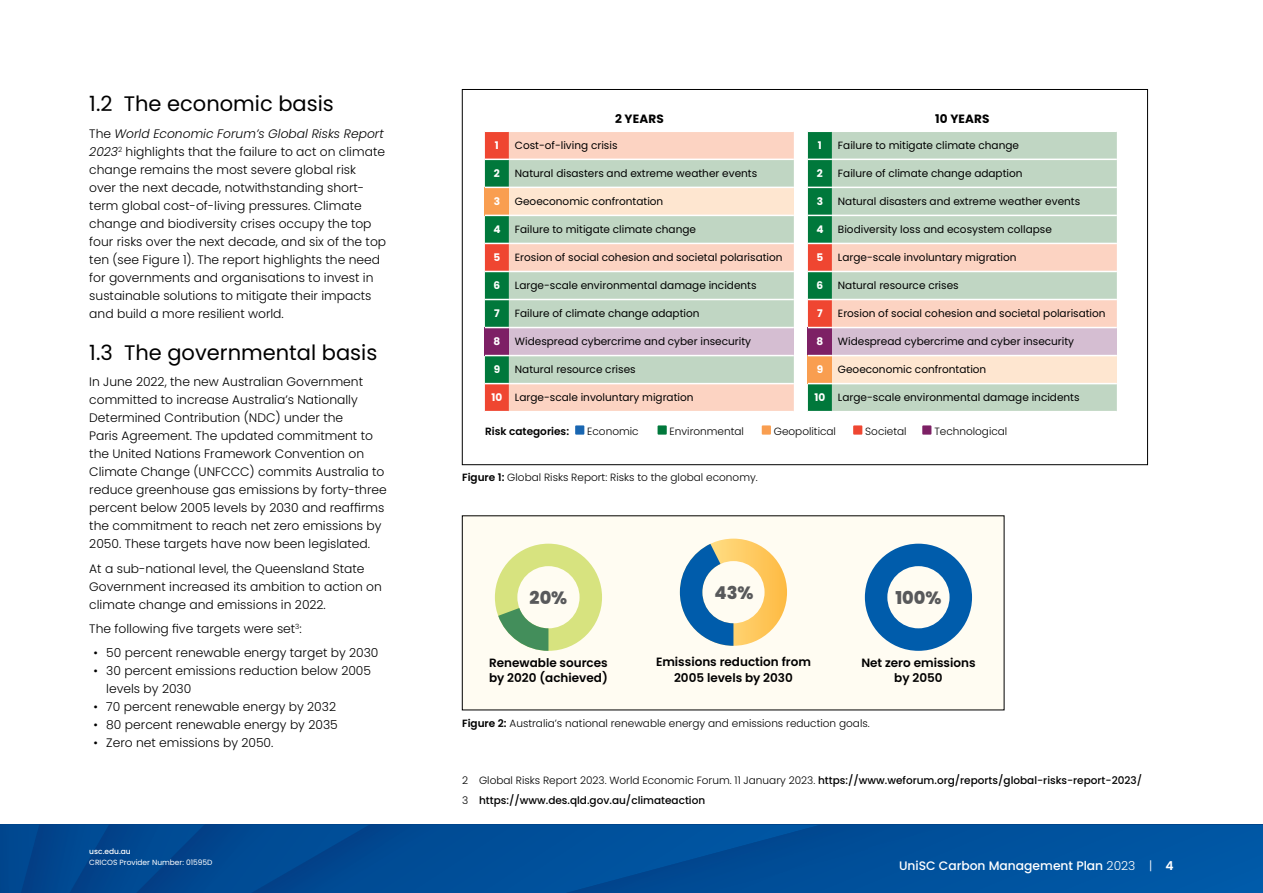
<style>
.page{position:relative;width:1263px;height:893px;background:#fff}
.page>*{position:absolute;margin:0;border:0;box-sizing:border-box;transform-origin:0 0}
.t1{font:21px "Poppins";color:#000}
.t2{font:800 17.7px "Poppins";color:#58595b}
.t3{font:300 12.3px/18px "Poppins";color:#000}
.t4{font:500 12.3px "Poppins";color:#fff}
.t5{font:600 12px/15px "Poppins";color:#000;text-align:center}
.t6{font:700 12px "Poppins";letter-spacing:.01em;color:#000}
.t7{font:10.5px "Poppins";color:#000}
.t8{font:300 10.5px "Poppins";color:#000}
.t9{font:500 10.5px/20px "Poppins";color:#000}
.t10{font:700 10.5px "Poppins";color:#fff}
.t11{font:600 10.5px "Poppins";color:#000}
.t12{font:7.5px "Poppins";color:#fff}
.t13{font:500 7.5px "Poppins";color:#fff}
.s1{font-style:italic}
.s2{font-weight:700;color:#fff}
.s3{font-weight:600}
.s4{font-weight:300}
</style>
<div class="page">
<div style="left:462px;top:516px;width:542px;height:194px;background:#fffcf2"></div>
<div style="left:872px;top:825px;width:391px;height:68px;background:#0054a0"></div>
<div style="left:820px;top:825px;width:52px;height:68px;background:#004e99"></div>
<svg style="left:0;top:825px;width:820px;height:68px;background:#004a94"></svg>
<svg style="left:495px;top:544px;width:107px;height:107px"></svg>
<svg style="left:865px;top:544px;width:107px;height:107px"></svg>
<svg style="left:680px;top:539px;width:107px;height:107px"></svg>
<div style="left:509px;top:132px;width:285px;height:279px;background:#fcd3c2"></div>
<svg style="left:509px;top:160px;width:285px;height:223px;background:#cad6c3"></svg>
<div style="left:509px;top:187px;width:285px;height:28px;background:#fee6d0"></div>
<div style="left:509px;top:328px;width:285px;height:28px;background:#d5bed2"></div>
<hr style="left:509px;top:159px;width:285px;height:1px;background:#fff">
<hr style="left:509px;top:187px;width:285px;height:1px;background:#fff">
<hr style="left:509px;top:215px;width:285px;height:1px;background:#fff">
<hr style="left:509px;top:243px;width:285px;height:1px;background:#fff">
<hr style="left:509px;top:271px;width:285px;height:1px;background:#fff">
<hr style="left:509px;top:299px;width:285px;height:1px;background:#fff">
<hr style="left:509px;top:327px;width:285px;height:1px;background:#fff">
<hr style="left:509px;top:355px;width:285px;height:1px;background:#fff">
<hr style="left:509px;top:383px;width:285px;height:1px;background:#fff">
<svg style="left:485px;top:132px;width:24px;height:279px;background:#746c48"></svg>
<svg style="left:808px;top:132px;width:309px;height:279px;background:#cccebe"></svg>
<div style="left:575px;top:425px;width:9px;height:10px;background:#1966b1"></div>
<div style="left:657px;top:425px;width:10px;height:10px;background:#00783b"></div>
<div style="left:762px;top:425px;width:9px;height:10px;background:#f99e50"></div>
<div style="left:853px;top:425px;width:9px;height:10px;background:#ef4631"></div>
<div style="left:922px;top:425px;width:9px;height:10px;background:#7d2065"></div>
<h1 class="t1" style="left:89px;top:92px;width:246px">1.2 The economic basis</h1>
<p class="t3" style="left:89px;top:125px;width:298px">The <span class="s1">World Economic Forum’s Global Risks Report 2023</span><sup>2</sup> highlights that the failure to act on climate change remains the most severe global risk<br>over the next decade, notwithstanding short&shy;term global cost-of-living pressures. Climate change and biodiversity crises occupy the top four risks over the next decade, and six of the top ten (see Figure 1). The report highlights the need for governments and organisations to invest in sustainable solutions to mitigate their impacts and build a more resilient world.</p>
<h1 class="t1" style="left:89px;top:340px;width:290px">1.3 The governmental basis</h1>
<p class="t3" style="left:89px;top:373px;width:299px">In June 2022, the new Australian Government committed to increase Australia’s Nationally Determined Contribution (NDC) under the<br>Paris Agreement. The updated commitment to the United Nations Framework Convention on Climate Change (UNFCCC) commits Australia to reduce greenhouse gas emissions by forty-three percent below 2005 levels by 2030 and reaffirms the commitment to reach net zero emissions by 2050. These targets have now been legislated.</p>
<p class="t3" style="left:89px;top:559px;width:294px">At a sub-national level, the Queensland State<br>Government increased its ambition to action on climate change and emissions in 2022.</p>
<p class="t3" style="left:89px;top:620px;width:214px">The following five targets were set<sup>3</sup>:</p>
<p class="t3" style="left:94px;top:644px;width:286px">• 50 percent renewable energy target by 2030</p>
<p class="t3" style="left:106px;top:662px;width:266px;text-indent:-13px">• 30 percent emissions reduction below 2005 levels by 2030</p>
<p class="t3" style="left:94px;top:698px;width:244px">• 70 percent renewable energy by 2032</p>
<p class="t3" style="left:94px;top:716px;width:246px">• 80 percent renewable energy by 2035</p>
<p class="t3" style="left:94px;top:734px;width:181px">• Zero net emissions by 2050.</p>
<p class="t13" style="left:89px;top:847px;width:43px">usc.edu.au</p>
<p class="t12" style="left:89px;top:858px;width:125px">CRICOS Provider Number: 01595D</p>
<p class="t6" style="left:615px;top:112px;width:50px">2 YEARS</p>
<p class="t10" style="left:495px;top:139px;width:5px">1</p>
<p class="t7" style="left:515px;top:139px;width:104px">Cost-of-living crisis</p>
<p class="t10" style="left:494px;top:167px;width:7px">2</p>
<p class="t7" style="left:515px;top:167px;width:244px">Natural disasters and extreme weather events</p>
<p class="t10" style="left:494px;top:195px;width:8px">3</p>
<p class="t7" style="left:515px;top:195px;width:150px">Geoeconomic confrontation</p>
<p class="t10" style="left:493px;top:223px;width:9px">4</p>
<p class="t7" style="left:515px;top:223px;width:183px">Failure to mitigate climate change</p>
<p class="t10" style="left:493px;top:251px;width:8px">5</p>
<p class="t7" style="left:515px;top:251px;width:269px">Erosion of social cohesion and societal polarisation</p>
<p class="t10" style="left:494px;top:279px;width:8px">6</p>
<p class="t7" style="left:515px;top:279px;width:243px">Large-scale environmental damage incidents</p>
<p class="t10" style="left:494px;top:307px;width:7px">7</p>
<p class="t7" style="left:515px;top:307px;width:186px">Failure of climate change adaption</p>
<p class="t10" style="left:493px;top:335px;width:8px">8</p>
<p class="t7" style="left:515px;top:335px;width:238px">Widespread cybercrime and cyber insecurity</p>
<p class="t10" style="left:494px;top:363px;width:8px">9</p>
<p class="t7" style="left:515px;top:363px;width:122px">Natural resource crises</p>
<p class="t7" style="left:491px;top:391px;width:204px"><span class="s2">10</span> Large-scale involuntary migration</p>
<p class="t6" style="left:935px;top:112px;width:56px">10 YEARS</p>
<p class="t10" style="left:818px;top:139px;width:5px">1</p>
<p class="t7" style="left:838px;top:139px;width:183px">Failure to mitigate climate change</p>
<p class="t10" style="left:817px;top:167px;width:7px">2</p>
<p class="t7" style="left:838px;top:167px;width:186px">Failure of climate change adaption</p>
<p class="t10" style="left:817px;top:195px;width:8px">3</p>
<p class="t7" style="left:838px;top:195px;width:244px">Natural disasters and extreme weather events</p>
<p class="t10" style="left:816px;top:223px;width:9px">4</p>
<p class="t7" style="left:838px;top:223px;width:216px">Biodiversity loss and ecosystem collapse</p>
<p class="t10" style="left:816px;top:251px;width:8px">5</p>
<p class="t7" style="left:838px;top:251px;width:180px">Large-scale involuntary migration</p>
<p class="t10" style="left:816px;top:279px;width:8px">6</p>
<p class="t7" style="left:838px;top:279px;width:122px">Natural resource crises</p>
<p class="t10" style="left:817px;top:307px;width:7px">7</p>
<p class="t7" style="left:838px;top:307px;width:269px">Erosion of social cohesion and societal polarisation</p>
<p class="t10" style="left:816px;top:335px;width:8px">8</p>
<p class="t7" style="left:838px;top:335px;width:238px">Widespread cybercrime and cyber insecurity</p>
<p class="t10" style="left:817px;top:363px;width:8px">9</p>
<p class="t7" style="left:838px;top:363px;width:150px">Geoeconomic confrontation</p>
<p class="t7" style="left:814px;top:391px;width:267px"><span class="s2">10</span> Large-scale environmental damage incidents</p>
<p class="t11" style="left:485px;top:425px;width:85px">Risk categories:</p>
<p class="t8" style="left:587px;top:425px;width:53px">Economic</p>
<p class="t8" style="left:670px;top:425px;width:76px">Environmental</p>
<p class="t8" style="left:774px;top:425px;width:64px">Geopolitical</p>
<p class="t8" style="left:865px;top:425px;width:43px">Societal</p>
<p class="t8" style="left:934px;top:425px;width:75px">Technological</p>
<p class="t8" style="left:462px;top:471px;width:297px"><span class="s3">Figure 1:</span> Global Risks Report: Risks to the global economy.</p>
<h2 class="t2" style="left:530px;top:587px;width:39px">20%</h2>
<h2 class="t2" style="left:715px;top:582px;width:41px">43%</h2>
<h2 class="t2" style="left:895px;top:587px;width:48px">100%</h2>
<p class="t5" style="left:489px;top:655px;width:120px;text-align:left">Renewable sources by 2020 (achieved)</p>
<p class="t5" style="left:656px;top:653px;width:156px;line-height:16.5px">Emissions reduction from<br>2005 levels by 2030</p>
<p class="t5" style="left:861px;top:655px;width:116px">Net zero emissions by 2050</p>
<p class="t8" style="left:462px;top:717px;width:409px"><span class="s3">Figure 2:</span> Australia’s national renewable energy and emissions reduction goals.</p>
<p class="t9" style="left:462px;top:770px;width:681px"><span class="s4">2 Global Risks Report 2023. World Economic Forum. 11 January 2023.</span> https://www.weforum.org/reports/global-risks-report-2023/<br><span class="s4">3</span> https://www.des.qld.gov.au/climateaction</p>
<p class="t4" style="left:899px;top:858px;width:276px">UniSC Carbon Management Plan <span class="s4">2023 |</span> <span class="s3">4</span></p>
</div>
